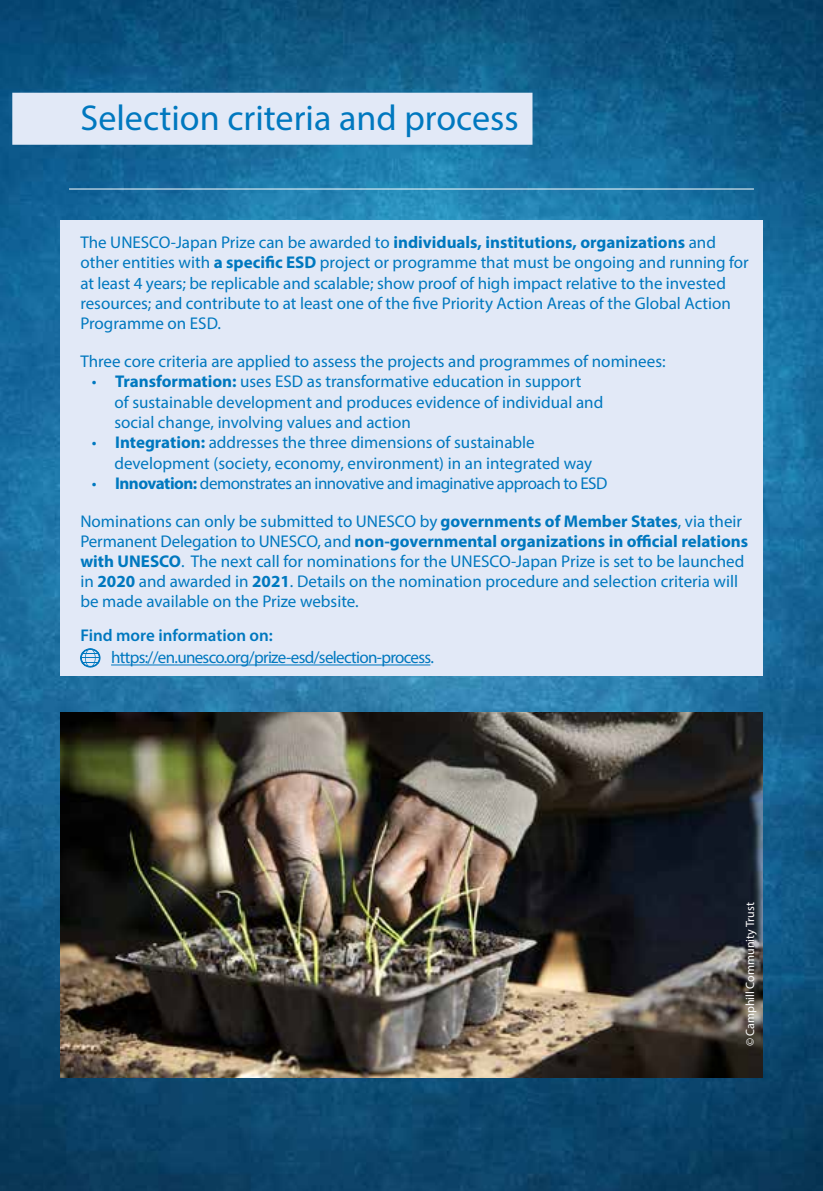
<style>
.page{position:relative;width:823px;height:1191px;background:#fff}
.page>*{position:absolute;margin:0;border:0;box-sizing:border-box;transform-origin:0 0}
.t1{font:36px "Myriad Pro";color:#0078bf}
.t2{font:17px/20.4px "Myriad Pro";color:#0078bf}
.t3{font:17px "Myriad Pro";letter-spacing:-.03em;color:#0078bf}
.t4{font:17px "Myriad Pro";letter-spacing:-.04em;color:#0078bf}
.t5{font:600 17px "Myriad Pro";color:#0078bf}
.t6{font:12px "Myriad Pro";color:#fff}
.s1{font-weight:700}
</style>
<div class="page">
<img style="left:0;top:0;width:822px;height:1191px">
<div style="left:60px;top:221px;width:702px;height:455px;background:#e2e9f7"></div>
<div style="left:12px;top:93px;width:520px;height:52px;background:#e2e9f7"></div>
<hr style="left:69px;top:188px;width:684px;height:1px;background:#fff">
<hr style="left:111px;top:664px;width:319px;height:1px;background:#0078bf">
<svg style="left:80px;top:648px;width:20px;height:19px"></svg>
<img style="left:60px;top:712px;width:702px;height:365px">
<h1 class="t1" style="left:80px;top:95px;width:439px">Selection criteria and process</h1>
<p class="t2" style="left:80px;top:231px;width:669px">The UNESCO-Japan Prize can be awarded to <span class="s1">individuals, institutions, organizations</span> and other entities with <span class="s1">a specific ESD</span> project or programme that must be ongoing and running for at least 4 years; be replicable and scalable; show proof of high impact relative to the invested resources; and contribute to at least one of the five Priority Action Areas of the Global Action Programme on ESD.</p>
<p class="t2" style="left:80px;top:350px;width:586px">Three core criteria are applied to assess the projects and programmes of nominees:</p>
<p class="t2" style="left:114px;top:371px;width:490px;text-indent:-23px">• <span class="s1">Transformation:</span> uses ESD as transformative education in support<br>of sustainable development and produces evidence of individual and social change, involving values and action</p>
<p class="t2" style="left:114px;top:432px;width:479px;text-indent:-23px">• <span class="s1">Integration:</span> addresses the three dimensions of sustainable development (society, economy, environment) in an integrated way</p>
<p class="t3" style="left:92px;top:473px;width:517px">• <span class="s1">Innovation:</span> demonstrates an innovative and imaginative approach to ESD</p>
<p class="t2" style="left:80px;top:510px;width:669px">Nominations can only be submitted to UNESCO by <span class="s1">governments of Member States</span>, via their Permanent Delegation to UNESCO, and <span class="s1">non-governmental organizations in official relations with UNESCO</span>. The next call for nominations for the UNESCO-Japan Prize is set to be launched in <span class="s1">2020</span> and awarded in <span class="s1">2021</span>. Details on the nomination procedure and selection criteria will be made available on the Prize website.</p>
<p class="t5" style="left:80px;top:624px;width:194px">Find more information on:</p>
<p class="t4" style="left:111px;top:647px;width:324px">https://en.unesco.org/prize-esd/selection-process.</p>
<p class="t6" style="left:742px;top:1046px;width:145px;rotate:-90deg">© Camphill Community Trust</p>
</div>
